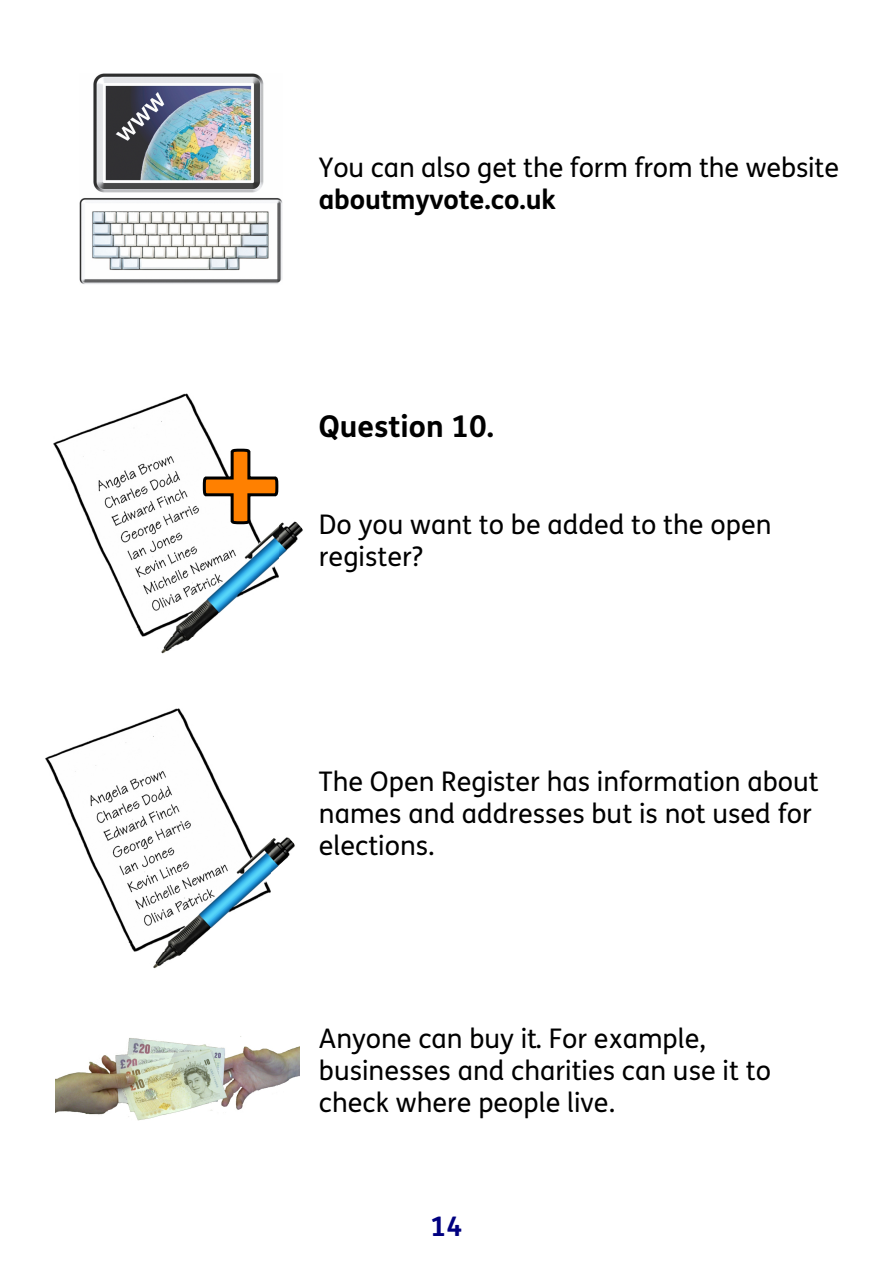
<style>
.page{position:relative;width:893px;height:1263px;background:#fff}
.page>*{position:absolute;margin:0;border:0;box-sizing:border-box;transform-origin:0 0}
.t1{font:700 30px "FS Me";color:#000}
.t2{font:27px/32.1px "FS Me";color:#000}
.t3{font:700 27px "FS Me";letter-spacing:-.005em;color:#000}
.t4{font:700 27px "FS Me";color:#000080}
</style>
<div class="page">
<img style="left:80px;top:73px;width:203px;height:211px">
<img style="left:153px;top:837px;width:142px;height:132px">
<img style="left:45px;top:708px;width:225px;height:243px">
<img style="left:56px;top:1036px;width:244px;height:85px">
<img style="left:161px;top:521px;width:142px;height:133px">
<img style="left:53px;top:393px;width:225px;height:243px">
<svg style="left:201px;top:446px;width:79px;height:80px"></svg>
<p class="t2" style="left:319px;top:155px;width:522px">You can also get the form from the website</p>
<p class="t3" style="left:319px;top:189px;width:238px">aboutmyvote.co.uk</p>
<p class="t1" style="left:319px;top:414px;width:176px">Question 10.</p>
<p class="t2" style="left:319px;top:511px;width:454px">Do you want to be added to the open register?</p>
<p class="t2" style="left:319px;top:768px;width:501px">The Open Register has information about names and addresses but is not used for elections.</p>
<p class="t2" style="left:319px;top:1025px;width:454px">Anyone can buy it. For example, businesses and charities can use it to check where people live.</p>
<p class="t4" style="left:431px;top:1216px;width:33px">14</p>
</div>
